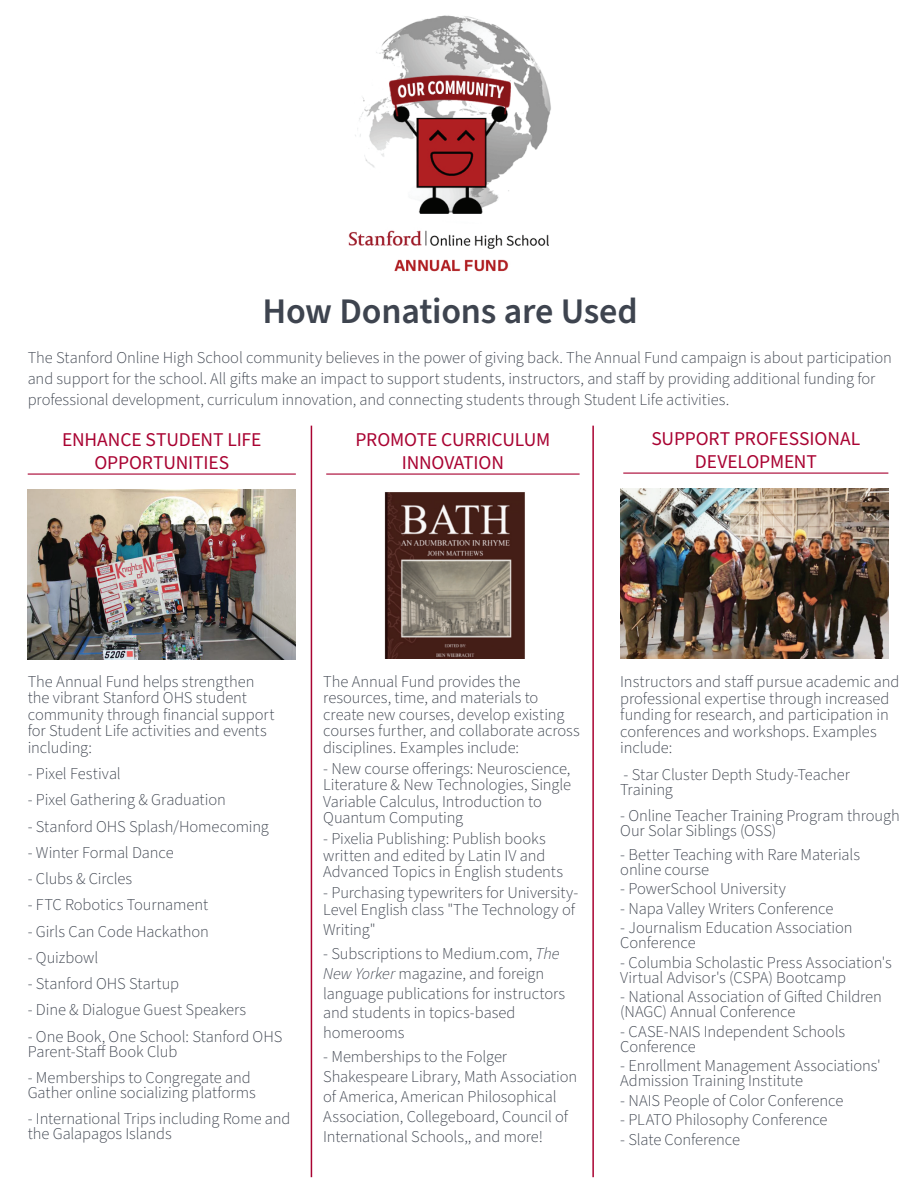
<style>
.page{position:relative;width:918px;height:1188px;background:#fff}
.page>*{position:absolute;margin:0;border:0;box-sizing:border-box;transform-origin:0 0}
.t1{font:600 36px "Source Sans Pro";letter-spacing:-.005em;color:#3e444f}
.t2{font:19.5px/23.4px "Source Sans Pro";letter-spacing:-.01em;color:#a90332;text-align:center}
.t3{font:300 16.5px/16.5px "Source Sans Pro";letter-spacing:-.005em;color:#3e444f}
.s1{font-style:italic}
</style>
<div class="page">
<img style="left:348px;top:15px;width:203px;height:257px">
<hr style="left:28px;top:474px;width:268px;height:1px;background:#a90332">
<img style="left:28px;top:489px;width:268px;height:170px">
<hr style="left:311px;top:426px;width:1px;height:751px;background:#a90332">
<hr style="left:326px;top:474px;width:254px;height:1px;background:#a90332">
<img style="left:384px;top:492px;width:141px;height:167px">
<hr style="left:592px;top:426px;width:2px;height:751px;background:#a90332">
<hr style="left:623px;top:473px;width:265px;height:1px;background:#a90332">
<img style="left:620px;top:488px;width:268px;height:170px">
<h1 class="t1" style="left:262px;top:287px;width:377px">How Donations are Used</h1>
<p class="t3" style="left:28px;top:347px;width:866px;line-height:21px">The Stanford Online High School community believes in the power of giving back. The Annual Fund campaign is about participation and support for the school. All gifts make an impact to support students, instructors, and staff by providing additional funding for professional development, curriculum innovation, and connecting students through Student Life activities.</p>
<p class="t2" style="left:62px;top:428px;width:201px">ENHANCE STUDENT LIFE<br>OPPORTUNITIES</p>
<p class="t2" style="left:356px;top:428px;width:196px">PROMOTE CURRICULUM<br>INNOVATION</p>
<p class="t2" style="left:651px;top:427px;width:210px">SUPPORT PROFESSIONAL<br>DEVELOPMENT</p>
<p class="t3" style="left:28px;top:674px;width:248px">The Annual Fund helps strengthen the vibrant Stanford OHS student community through financial support for Student Life activities and events including:</p>
<p class="t3" style="left:28px;top:766px;width:95px">- Pixel Festival</p>
<p class="t3" style="left:28px;top:792px;width:200px">- Pixel Gathering &amp; Graduation</p>
<p class="t3" style="left:28px;top:818px;width:243px">- Stanford OHS Splash/Homecoming</p>
<p class="t3" style="left:28px;top:845px;width:147px">- Winter Formal Dance</p>
<p class="t3" style="left:28px;top:871px;width:106px">- Clubs &amp; Circles</p>
<p class="t3" style="left:28px;top:897px;width:182px">- FTC Robotics Tournament</p>
<p class="t3" style="left:28px;top:923px;width:183px">- Girls Can Code Hackathon</p>
<p class="t3" style="left:28px;top:950px;width:72px">- Quizbowl</p>
<p class="t3" style="left:28px;top:976px;width:153px">- Stanford OHS Startup</p>
<p class="t3" style="left:28px;top:1002px;width:220px">- Dine &amp; Dialogue Guest Speakers</p>
<p class="t3" style="left:28px;top:1029px;width:256px;line-height:15px">- One Book, One School: Stanford OHS<br>Parent-Staff Book Club</p>
<p class="t3" style="left:28px;top:1070px;width:230px;line-height:15px">- Memberships to Congregate and<br>Gather online socializing platforms</p>
<p class="t3" style="left:28px;top:1112px;width:264px;line-height:15px">- International Trips including Rome and the Galapagos Islands</p>
<p class="t3" style="left:323px;top:674px;width:258px">The Annual Fund provides the resources, time, and materials to create new courses, develop existing courses further, and collaborate across disciplines. Examples include:</p>
<p class="t3" style="left:323px;top:761px;width:249px">- New course offerings: Neuroscience, Literature &amp; New Technologies, Single Variable Calculus, Introduction to Quantum Computing</p>
<p class="t3" style="left:323px;top:831px;width:241px">- Pixelia Publishing: Publish books written and edited by Latin IV and<br>Advanced Topics in English students</p>
<p class="t3" style="left:323px;top:885px;width:257px">- Purchasing typewriters for University-<br>Level English class "The Technology of</p>
<p class="t3" style="left:323px;top:921px;width:54px">Writing"</p>
<p class="t3" style="left:323px;top:944px;width:243px;line-height:19.8px">- Subscriptions to Medium.com, <span class="s1">The<br>New Yorker</span> magazine, and foreign language publications for instructors and students in topics-based homerooms</p>
<p class="t3" style="left:323px;top:1048px;width:255px;line-height:19.8px">- Memberships to the Folger Shakespeare Library, Math Association of America, American Philosophical Association, Collegeboard, Council of International Schools,, and more!</p>
<p class="t3" style="left:620px;top:674px;width:281px">Instructors and staff pursue academic and professional expertise through increased funding for research, and participation in conferences and workshops. Examples include:</p>
<p class="t3" style="left:620px;top:767px;width:231px;line-height:15px">- Star Cluster Depth Study-Teacher<br>Training</p>
<p class="t3" style="left:620px;top:808px;width:281px;line-height:15px">- Online Teacher Training Program through<br>Our Solar Siblings (OSS)</p>
<p class="t3" style="left:620px;top:847px;width:241px;line-height:15px">- Better Teaching with Rare Materials online course</p>
<p class="t3" style="left:620px;top:881px;width:167px">- PowerSchool University</p>
<p class="t3" style="left:620px;top:901px;width:215px">- Napa Valley Writers Conference</p>
<p class="t3" style="left:620px;top:921px;width:234px;line-height:15px">- Journalism Education Association<br>Conference</p>
<p class="t3" style="left:620px;top:956px;width:273px;line-height:15px">- Columbia Scholastic Press Association's<br>Virtual Advisor's (CSPA) Bootcamp</p>
<p class="t3" style="left:620px;top:990px;width:263px;line-height:15px">- National Association of Gifted Children (NAGC) Annual Conference</p>
<p class="t3" style="left:620px;top:1025px;width:226px;line-height:15px">- CASE-NAIS Independent Schools<br>Conference</p>
<p class="t3" style="left:620px;top:1059px;width:262px;line-height:15px">- Enrollment Management Associations'<br>Admission Training Institute</p>
<p class="t3" style="left:620px;top:1093px;width:225px">- NAIS People of Color Conference</p>
<p class="t3" style="left:620px;top:1112px;width:209px">- PLATO Philosophy Conference</p>
<p class="t3" style="left:620px;top:1132px;width:121px">- Slate Conference</p>
</div>
